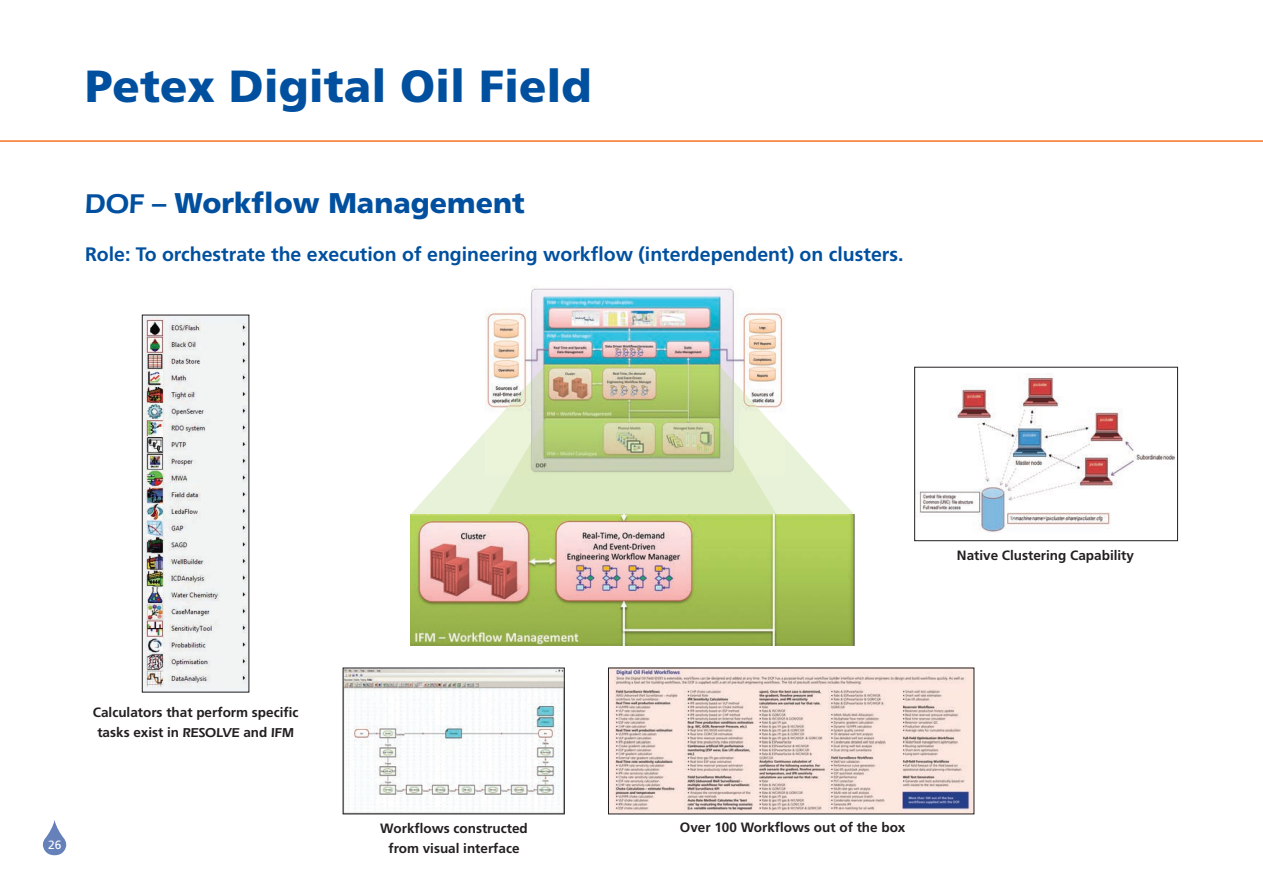
<style>
.page{position:relative;width:1263px;height:893px;background:#fff}
.page>*{position:absolute;margin:0;border:0;box-sizing:border-box;transform-origin:0 0}
.t1{font:900 45px "Frutiger LT Std";color:#01509f}
.t2{font:900 28.5px "Frutiger LT Std";color:#01509f}
.t3{font:700 19.5px "Frutiger LT Std";color:#01509f}
.t4{font:700 13.5px/19.5px "Frutiger LT Std";color:#231f20;text-align:center}
.t5{font:12px "Frutiger LT Std";color:#fff}
.s1{font-family:"ITC Eras BT";font-weight:400}
.s2{font-weight:700}
</style>
<div class="page">
<svg style="left:42px;top:820px;width:25px;height:35px"></svg>
<hr style="left:0;top:140px;width:1263px;height:2px;background:#f47325">
<img style="left:485px;top:286px;width:300px;height:79px">
<img style="left:485px;top:365px;width:299px;height:67px">
<svg style="left:410px;top:432px;width:445px;height:83px"></svg>
<img style="left:511px;top:418px;width:242px;height:57px">
<img style="left:410px;top:515px;width:445px;height:131px">
<img style="left:345px;top:670px;width:218px;height:142px">
<img style="left:919px;top:374px;width:256px;height:158px">
<div style="left:914px;top:367px;width:264px;height:174px;border:1px solid #231f20"></div>
<img style="left:610px;top:670px;width:362px;height:142px">
<img style="left:144px;top:317px;width:103px;height:373px">
<div style="left:142px;top:315px;width:107px;height:377px;border:1px solid #231f20"></div>
<h1 class="t1" style="left:85px;top:68px;width:508px">Petex Digital Oil Field</h1>
<h2 class="t2" style="left:85px;top:191px;width:441px"><span class="s1">DOF</span> <span class="s2">–</span> Workflow Management</h2>
<h3 class="t3" style="left:85px;top:247px;width:820px">Role: To orchestrate the execution of engineering workflow (interdependent) on clusters.</h3>
<p class="t4" style="left:93px;top:704px;width:207px">Calculators that perform specific tasks exist in <span class="s1">RESOLVE</span> and <span class="s1">IFM</span></p>
<p class="t5" style="left:48px;top:838px;width:15px">26</p>
<p class="t4" style="left:380px;top:820px;width:149px">Workflows constructed from visual interface</p>
<p class="t4" style="left:957px;top:547px;width:179px">Native Clustering Capability</p>
<p class="t4" style="left:680px;top:819px;width:227px">Over 100 Workflows out of the box</p>
</div>
